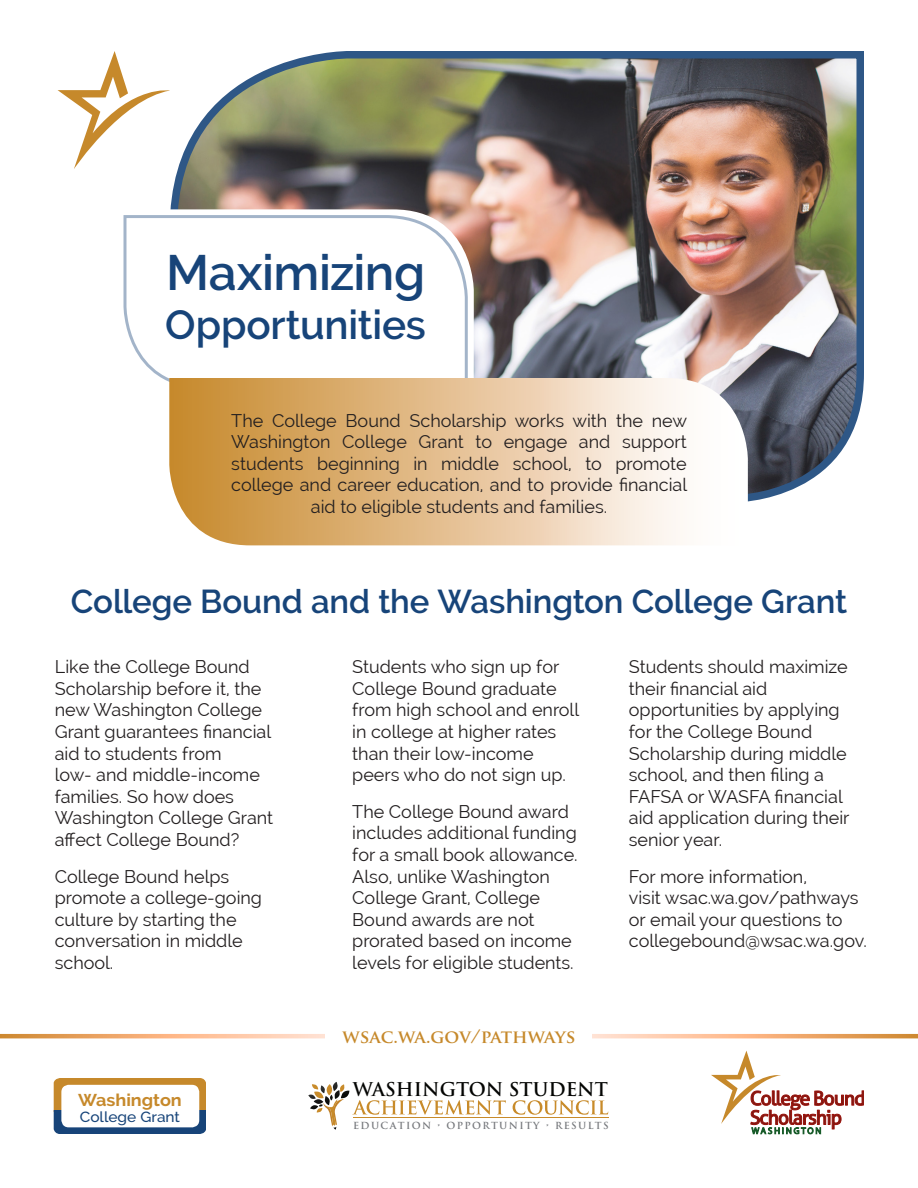
<style>
.page{position:relative;width:918px;height:1188px;background:#fff}
.page>*{position:absolute;margin:0;border:0;box-sizing:border-box;transform-origin:0 0}
.CBS_Section_Header{font:600 49.5px "Raleway";letter-spacing:-.01em;color:#174479}
.CBS_Section_Header-2{font:600 40.5px "Raleway";letter-spacing:-.005em;color:#174479}
.WSAC_Header{font:600 33px "Raleway";letter-spacing:-.005em;color:#174479}
.t1{font:700 18.45px "Trajan Pro";color:#040503}
.CBS_Section_Header-3{font:18px/21.6px "Raleway";color:#231f20}
.CBS_Section_Header-4{font:700 18px "Trajan Pro";color:#c6892b}
.t2{font:700 17.1px "Raleway";color:#c6892b;scale:1.06 1}
.t3{font:500 14.7px "Raleway";color:#174479;scale:1.06 1}
.t4{font:700 9.6px "Trajan Pro";color:#76787c}
</style>
<div class="page">
<img style="left:170px;top:51px;width:694px;height:451px">
<svg style="left:170px;top:209px;width:304px;height:169px"></svg>
<svg style="left:123px;top:214px;width:346px;height:168px"></svg>
<svg style="left:169px;top:378px;width:579px;height:167px;background:#e4c49a"></svg>
<svg style="left:58px;top:51px;width:112px;height:118px"></svg>
<div style="left:54px;top:1078px;width:152px;height:33px;background:#c6892b"></div>
<div style="left:54px;top:1111px;width:152px;height:23px;background:#174479"></div>
<div style="left:61px;top:1085px;width:138px;height:42px;background:#fff"></div>
<svg style="left:513px;top:1100px;width:95px;height:15px"></svg>
<hr style="left:353px;top:1117px;width:256px;height:1px;background:#c88b2a">
<svg style="left:308px;top:1082px;width:198px;height:48px"></svg>
<svg style="left:0;top:1034px;width:918px;height:4px;background:#f1b482"></svg>
<div style="left:326px;top:1029px;width:266px;height:14px;background:#fff"></div>
<svg style="left:711px;top:1051px;width:153px;height:83px"></svg>
<p class="CBS_Section_Header" style="left:166px;top:244px;width:261px">Maximizing</p>
<p class="CBS_Section_Header-2" style="left:165px;top:301px;width:262px">Opportunities</p>
<p class="CBS_Section_Header-3" style="left:231px;top:409px;width:457px;text-align:center">The College Bound Scholarship works with the new Washington College Grant to engage and support students beginning in middle school, to promote college and career education, and to provide financial aid to eligible students and families.</p>
<p class="WSAC_Header" style="left:71px;top:582px;width:778px">College Bound and the Washington College Grant</p>
<p class="CBS_Section_Header-3" style="left:55px;top:656px;width:220px">Like the College Bound<br>Scholarship before it, the new Washington College<br>Grant guarantees financial aid to students from<br>low- and middle-income families. So how does<br>Washington College Grant affect College Bound?</p>
<p class="CBS_Section_Header-3" style="left:55px;top:865px;width:209px">College Bound helps promote a college-going culture by starting the conversation in middle school.</p>
<p class="t2" style="left:78px;top:1090px;width:99px">Washington</p>
<p class="t3" style="left:80px;top:1109px;width:96px">College Grant</p>
<p class="CBS_Section_Header-3" style="left:352px;top:656px;width:228px">Students who sign up for<br>College Bound graduate from high school and enroll in college at higher rates than their low-income peers who do not sign up.</p>
<p class="CBS_Section_Header-3" style="left:352px;top:801px;width:227px">The College Bound award includes additional funding for a small book allowance.<br>Also, unlike Washington<br>College Grant, College<br>Bound awards are not prorated based on income levels for eligible students.</p>
<p class="CBS_Section_Header-3" style="left:629px;top:656px;width:222px">Students should maximize their financial aid opportunities by applying for the College Bound<br>Scholarship during middle school, and then filing a<br>FAFSA or WASFA financial aid application during their senior year.</p>
<p class="CBS_Section_Header-3" style="left:629px;top:865px;width:239px">For more information,<br>visit wsac.wa.gov/pathways or email your questions to collegebound@wsac.wa.gov.</p>
<p class="CBS_Section_Header-4" style="left:343px;top:1025px;width:234px">wsac.wa.gov/pathways</p>
<p class="t1" style="left:353px;top:1078px;width:257px">WASHINGTON STUDENT</p>
<p class="t4" style="left:353px;top:1120px;width:257px">E D U C A T I O N • O P P O R T U N I T Y • R E S U L T S</p>
</div>
